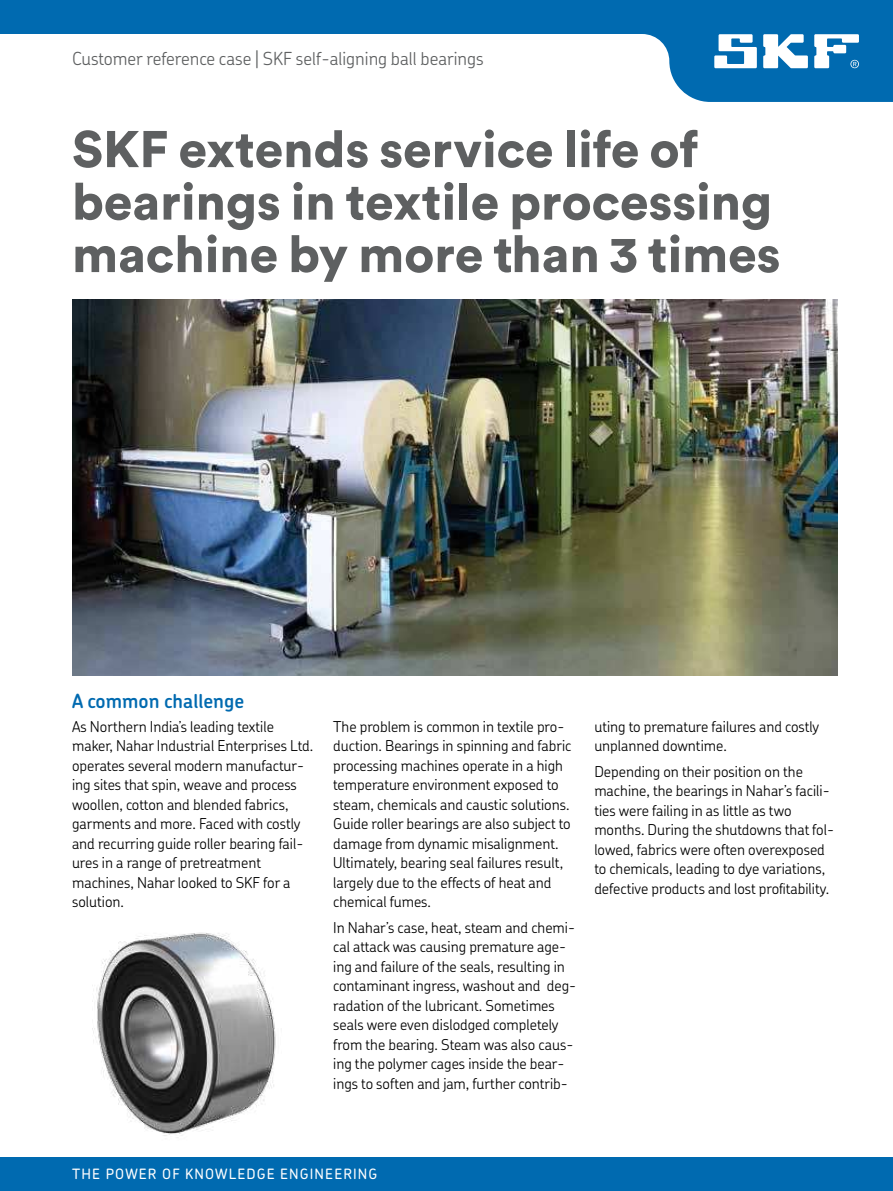
<style>
.page{position:relative;width:893px;height:1191px;background:#fff}
.page>*{position:absolute;margin:0;border:0;box-sizing:border-box;transform-origin:0 0}
.t1{font:900 51px/52.5px "Circular Pro";color:#5e6061}
.t2{font:600 19.5px "SKF Chevin OT";color:#006ab0}
.t3{font:300 18px "SKF Chevin OT";color:#5e6061}
.t4{font:300 15px/19.5px "SKF Chevin OT";color:#000}
.t5{font:500 14.25px "SKF Chevin OT";letter-spacing:.08em;color:#fff}
</style>
<div class="page">
<img style="left:92px;top:932px;width:184px;height:206px">
<img style="left:72px;top:299px;width:765px;height:376px">
<div style="left:0;top:1157px;width:892px;height:34px;background:#006ab0"></div>
<svg style="left:0;top:0;width:892px;height:102px"></svg>
<svg style="left:714px;top:34px;width:42px;height:34px"></svg>
<svg style="left:763px;top:34px;width:44px;height:34px"></svg>
<svg style="left:814px;top:34px;width:44px;height:34px"></svg>
<p class="t3" style="left:72px;top:50px;width:413px">Customer reference case | SKF self-aligning ball bearings</p>
<h1 class="t1" style="left:72px;top:127px;width:709px">SKF extends service life of bearings in textile processing machine by more than 3 times</h1>
<h2 class="t2" style="left:72px;top:692px;width:174px">A common challenge</h2>
<p class="t4" style="left:72px;top:717px;width:243px">As Northern India’s leading textile maker, Nahar Industrial Enterprises Ltd. operates several modern manufactur&shy;ing sites that spin, weave and process woollen, cotton and blended fabrics, garments and more. Faced with costly and recurring guide roller bearing fail&shy;ures in a range of pretreatment machines, Nahar looked to SKF for a solution.</p>
<p class="t4" style="left:333px;top:717px;width:240px">The problem is common in textile pro&shy;duction. Bearings in spinning and fabric processing machines operate in a high temperature environment exposed to steam, chemicals and caustic solutions.<br>Guide roller bearings are also subject to damage from dynamic misalignment.<br>Ultimately, bearing seal failures result, largely due to the effects of heat and chemical fumes.</p>
<p class="t4" style="left:333px;top:918px;width:244px">In Nahar’s case, heat, steam and chemi&shy;cal attack was causing premature age&shy;ing and failure of the seals, resulting in contaminant ingress, washout and deg&shy;radation of the lubricant. Sometimes seals were even dislodged completely from the bearing. Steam was also caus&shy;ing the polymer cages inside the bear&shy;ings to soften and jam, further contrib-</p>
<p class="t4" style="left:594px;top:717px;width:226px">uting to premature failures and costly unplanned downtime.</p>
<p class="t4" style="left:594px;top:762px;width:241px">Depending on their position on the machine, the bearings in Nahar’s facili&shy;ties were failing in as little as two months. During the shutdowns that fol&shy;lowed, fabrics were often overexposed to chemicals, leading to dye variations, defective products and lost profitability.</p>
<p class="t5" style="left:72px;top:1166px;width:307px">THE POWER OF KNOWLEDGE ENGINEERING</p>
</div>
